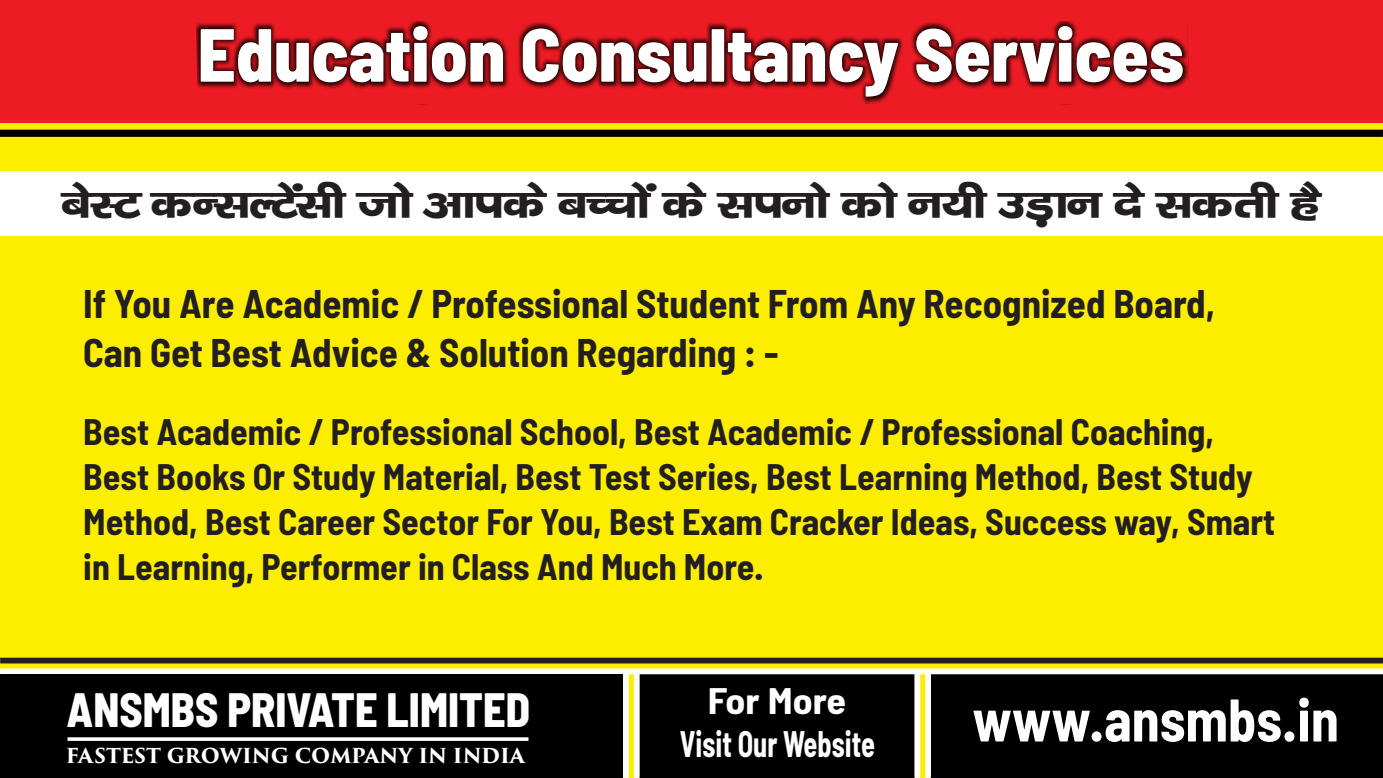
<style>
.page{position:relative;width:1383px;height:778px;background:#fff}
.page>*{position:absolute;margin:0;border:0;box-sizing:border-box;transform-origin:0 0}
.t1{font:800 semi-condensed 75px "Barlow";color:#fff}
.t2{font:700 semi-condensed 60px "Barlow";color:#fff;scale:.94 1}
.t3{font:48px "BHARTIYA HINDI 053";color:#231f20}
.t4{font:800 semi-condensed 48px "Barlow";color:#fff;scale:.92 1}
.t5{font:700 semi-condensed 39px/48.9px "Barlow";color:#231f20}
.t6{font:700 semi-condensed 36px/45px "Barlow";color:#231f20}
.t7{font:700 semi-condensed 36px "Barlow";color:#fff;scale:.79 1}
.t8{font:700 semi-condensed 36px "Barlow";color:#fff;scale:1.11 1}
.t9{font:700 20.1px "Trajan Pro 3";color:#fff}
</style>
<div class="page">
<div style="left:0;top:0;width:1382px;height:777px;background:#fdee00"></div>
<div style="left:0;top:171px;width:1382px;height:65px;background:#fff"></div>
<div style="left:639px;top:674px;width:275px;height:103px;background:#000"></div>
<div style="left:930px;top:674px;width:452px;height:103px;background:#000"></div>
<div style="left:0;top:668px;width:1382px;height:6px;background:#fff"></div>
<div style="left:623px;top:671px;width:6px;height:106px;background:#fff"></div>
<div style="left:914px;top:671px;width:6px;height:106px;background:#fff"></div>
<div style="left:634px;top:671px;width:5px;height:106px;background:#fff"></div>
<div style="left:925px;top:671px;width:6px;height:106px;background:#fff"></div>
<div style="left:0;top:657px;width:1382px;height:6px;background:#231f20"></div>
<div style="left:0;top:674px;width:623px;height:103px;background:#000"></div>
<svg style="left:67px;top:737px;width:461px;height:4px;background:#e5e5e5"></svg>
<div style="left:0;top:0;width:1382px;height:123px;background:#ed1c24"></div>
<div style="left:0;top:130px;width:1382px;height:7px;background:#020203"></div>
<svg style="left:196px;top:21px;width:993px;height:84px"></svg>
<h1 class="t1" style="left:197px;top:8px;width:988px">Education Consultancy Services</h1>
<h3 class="t3" style="left:61px;top:180px;width:1260px">csLV dUlYVsalh tks vkids cPpksa ds liuks dks u;h mM+ku ns ldrh gS</h3>
<p class="t5" style="left:83px;top:278px;width:1133px">If You Are Academic / Professional Student From Any Recognized Board,<br>Can Get Best Advice &amp; Solution Regarding : -</p>
<p class="t6" style="left:83px;top:409px;width:1193px">Best Academic / Professional School, Best Academic / Professional Coaching, Best Books Or Study Material, Best Test Series, Best Learning Method, Best Study Method, Best Career Sector For You, Best Exam Cracker Ideas, Success way, Smart in Learning, Performer in Class And Much More.</p>
<h3 class="t4" style="left:67px;top:680px;width:505px">ANSMBS PRIVATE LIMITED</h3>
<p class="t9" style="left:66px;top:741px;width:460px">FASTEST GROWING COMPANY IN INDIA</p>
<p class="t8" style="left:707px;top:679px;width:126px">For More</p>
<h2 class="t2" style="left:972px;top:682px;width:391px">www.ansmbs.in</h2>
<p class="t7" style="left:680px;top:721px;width:249px">Visit Our Website</p>
</div>
